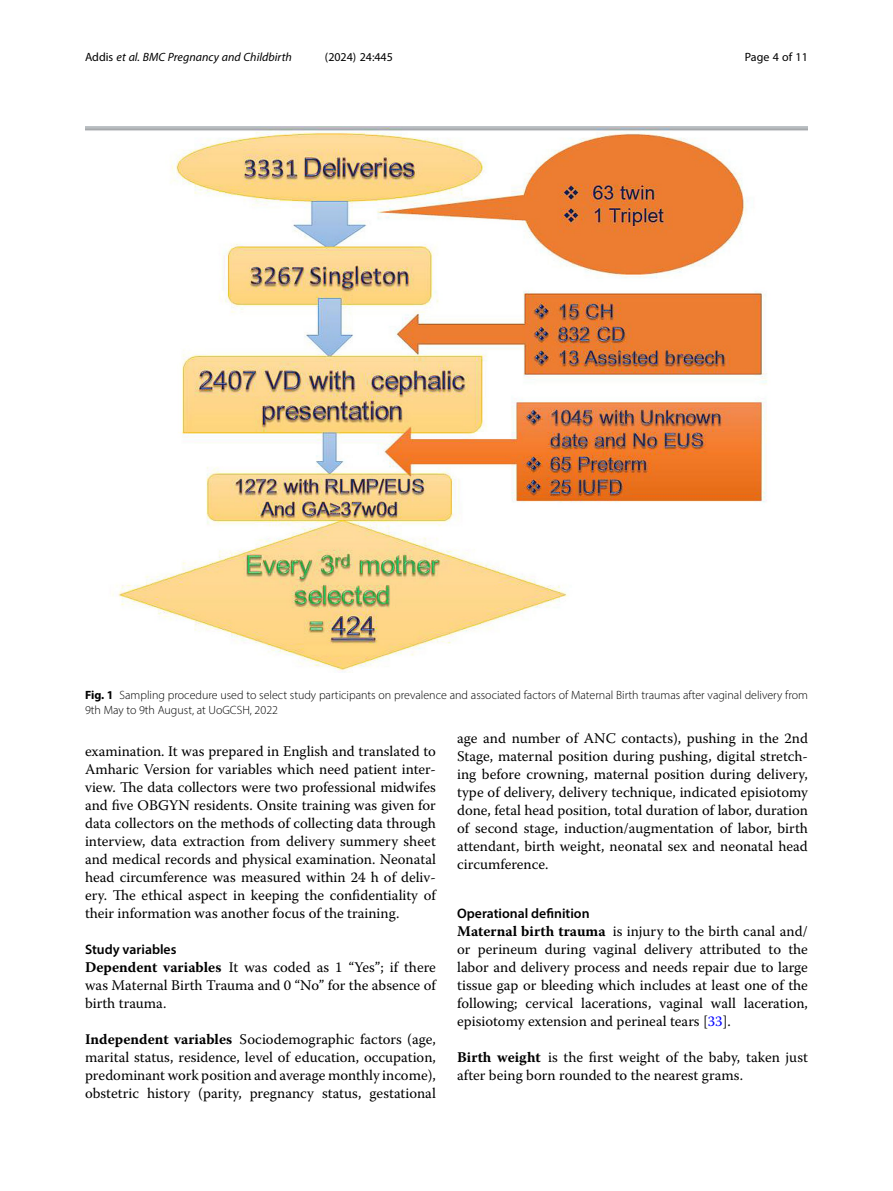
<style>
.page{position:relative;width:893px;height:1191px;background:#fff}
.page>*{position:absolute;margin:0;border:0;box-sizing:border-box;transform-origin:0 0}
.Formalpara_RuninHead{font:14.7px/18px "Warnock Pro";color:#000;text-align:justify}
.Body_Text{font:14.7px/18px "Warnock Pro";color:#000;text-align:justify}
.Head_2{font:600 13.8px "Myriad Pro";color:#000}
.Figure_Caption{font:300 12px/15px "Myriad Pro";color:#000}
.t1{font:italic 12px "Myriad Pro";color:#000}
.t2{font:12px "Myriad Pro";color:#000}
.s1{font-style:normal}
.s2{font-weight:700}
.s3{color:#00f}
</style>
<div class="page">
<img style="left:85px;top:126px;width:723px;height:545px">
<p class="t1" style="left:85px;top:50px;width:208px"><span class="s1">Addis</span> et al. BMC Pregnancy and Childbirth</p>
<p class="t2" style="left:325px;top:50px;width:70px">(2024) 24:445</p>
<p class="t2" style="left:745px;top:50px;width:65px">Page 4 of 11</p>
<p class="Figure_Caption" style="left:85px;top:687px;width:724px"><span class="s2">Fig. 1</span> Sampling procedure used to select study participants on prevalence and associated factors of Maternal Birth traumas after vaginal delivery from<br>9th May to 9th August, at UoGCSH, 2022</p>
<p class="Body_Text" style="left:85px;top:742px;width:352px">examination. It was prepared in English and translated to Amharic Version for variables which need patient inter&shy;view. The data collectors were two professional midwifes and five OBGYN residents. Onsite training was given for data collectors on the methods of collecting data through interview, data extraction from delivery summery sheet and medical records and physical examination. Neonatal head circumference was measured within 24 h of deliv&shy;ery. The ethical aspect in keeping the confidentiality of their information was another focus of the training.</p>
<p class="Head_2" style="left:85px;top:941px;width:93px">Study variables</p>
<p class="Formalpara_RuninHead" style="left:85px;top:958px;width:352px"><span class="s2">Dependent variables</span> It was coded as 1 “Yes”; if there was Maternal Birth Trauma and 0 “No” for the absence of birth trauma.</p>
<p class="Formalpara_RuninHead" style="left:85px;top:1030px;width:352px"><span class="s2">Independent variables</span> Sociodemographic factors (age, marital status, residence, level of education, occupation, predominant work position and average monthly income), obstetric history (parity, pregnancy status, gestational</p>
<p class="Formalpara_RuninHead" style="left:457px;top:728px;width:352px">age and number of ANC contacts), pushing in the 2nd Stage, maternal position during pushing, digital stretch&shy;ing before crowning, maternal position during delivery, type of delivery, delivery technique, indicated episiotomy done, fetal head position, total duration of labor, duration of second stage, induction/augmentation of labor, birth attendant, birth weight, neonatal sex and neonatal head circumference.</p>
<p class="Head_2" style="left:457px;top:905px;width:134px">Operational definition</p>
<p class="Formalpara_RuninHead" style="left:457px;top:922px;width:352px"><span class="s2">Maternal birth trauma</span> is injury to the birth canal and/ or perineum during vaginal delivery attributed to the labor and delivery process and needs repair due to large tissue gap or bleeding which includes at least one of the following; cervical lacerations, vaginal wall laceration, episiotomy extension and perineal tears [<span class="s3">33</span>].</p>
<p class="Formalpara_RuninHead" style="left:457px;top:1048px;width:352px"><span class="s2">Birth weight</span> is the first weight of the baby, taken just after being born rounded to the nearest grams.</p>
</div>
